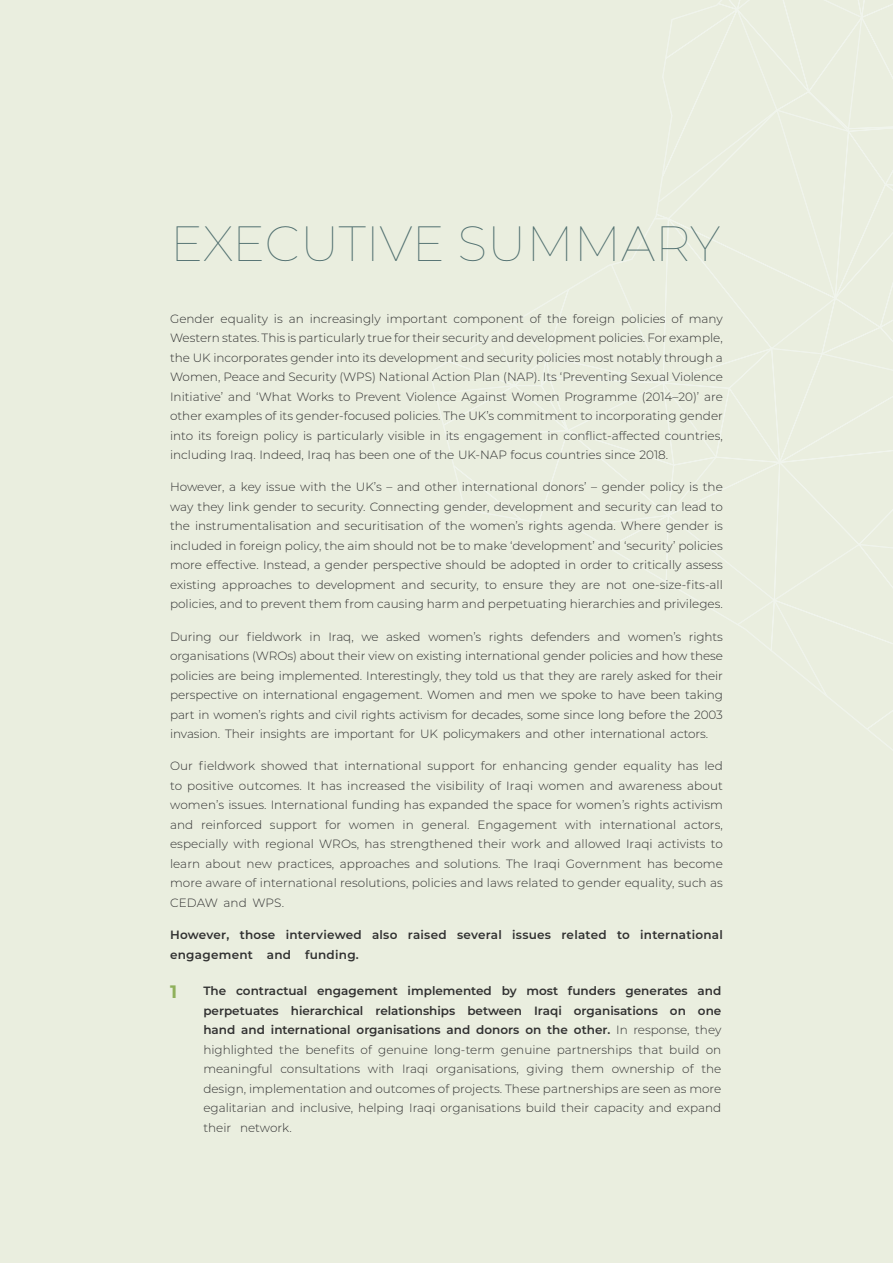
<style>
.page{position:relative;width:893px;height:1263px;background:#fff}
.page>*{position:absolute;margin:0;border:0;box-sizing:border-box;transform-origin:0 0}
.t1{font:100 49.5px "Montserrat";letter-spacing:-.005em;color:#506f6f}
.t2{font:700 18px "Montserrat";color:#8fb05b}
.t3{font:300 12px/19.5px "Montserrat";color:#313131;text-align:justify}
.t4{font:600 12px/19.5px "Montserrat";letter-spacing:.02em;color:#313131}
.s1{font-weight:600}
</style>
<div class="page">
<div style="left:1px;top:0;width:892px;height:1263px;background:#eaeedf"></div>
<svg style="left:430px;top:0;width:463px;height:750px"></svg>
<h1 class="t1" style="left:170px;top:224px;width:552px">EXECUTIVE SUMMARY</h1>
<p class="t3" style="left:170px;top:309px;width:554px">Gender equality is an increasingly important component of the foreign policies of many Western states. This is particularly true for their security and development policies. For example, the UK incorporates gender into its development and security policies most notably through a Women, Peace and Security (WPS) National Action Plan (NAP). Its ‘Preventing Sexual Violence Initiative’ and ‘What Works to Prevent Violence Against Women Programme (2014–20)’ are other examples of its gender-focused policies. The UK’s commitment to incorporating gender into its foreign policy is particularly visible in its engagement in conflict-affected countries, including Iraq. Indeed, Iraq has been one of the UK-NAP focus countries since 2018.</p>
<p class="t3" style="left:170px;top:478px;width:554px">However, a key issue with the UK’s – and other international donors’ – gender policy is the way they link gender to security. Connecting gender, development and security can lead to the instrumentalisation and securitisation of the women’s rights agenda. Where gender is included in foreign policy, the aim should not be to make ‘development’ and ‘security’ policies more effective. Instead, a gender perspective should be adopted in order to critically assess existing approaches to development and security, to ensure they are not one-size-fits-all policies, and to prevent them from causing harm and perpetuating hierarchies and privileges.</p>
<p class="t3" style="left:170px;top:627px;width:554px">During our fieldwork in Iraq, we asked women’s rights defenders and women’s rights organisations (WROs) about their view on existing international gender policies and how these policies are being implemented. Interestingly, they told us that they are rarely asked for their perspective on international engagement. Women and men we spoke to have been taking part in women’s rights and civil rights activism for decades, some since long before the 2003 invasion. Their insights are important for UK policymakers and other international actors.</p>
<p class="t3" style="left:170px;top:757px;width:554px">Our fieldwork showed that international support for enhancing gender equality has led to positive outcomes. It has increased the visibility of Iraqi women and awareness about women’s issues. International funding has expanded the space for women’s rights activism and reinforced support for women in general. Engagement with international actors, especially with regional WROs, has strengthened their work and allowed Iraqi activists to learn about new practices, approaches and solutions. The Iraqi Government has become more aware of international resolutions, policies and laws related to gender equality, such as CEDAW and WPS.</p>
<p class="t4" style="left:170px;top:926px;width:554px">However, those interviewed also raised several issues related to international engagement and funding.</p>
<h2 class="t2" style="left:170px;top:983px;width:9px">1</h2>
<p class="t3" style="left:203px;top:981px;width:520px"><span class="s1">The contractual engagement implemented by most funders generates and perpetuates hierarchical relationships between Iraqi organisations on one hand and international organisations and donors on the other.</span> In response, they highlighted the benefits of genuine long-term genuine partnerships that build on meaningful consultations with Iraqi organisations, giving them ownership of the design, implementation and outcomes of projects. These partnerships are seen as more egalitarian and inclusive, helping Iraqi organisations build their capacity and expand their network.</p>
</div>
